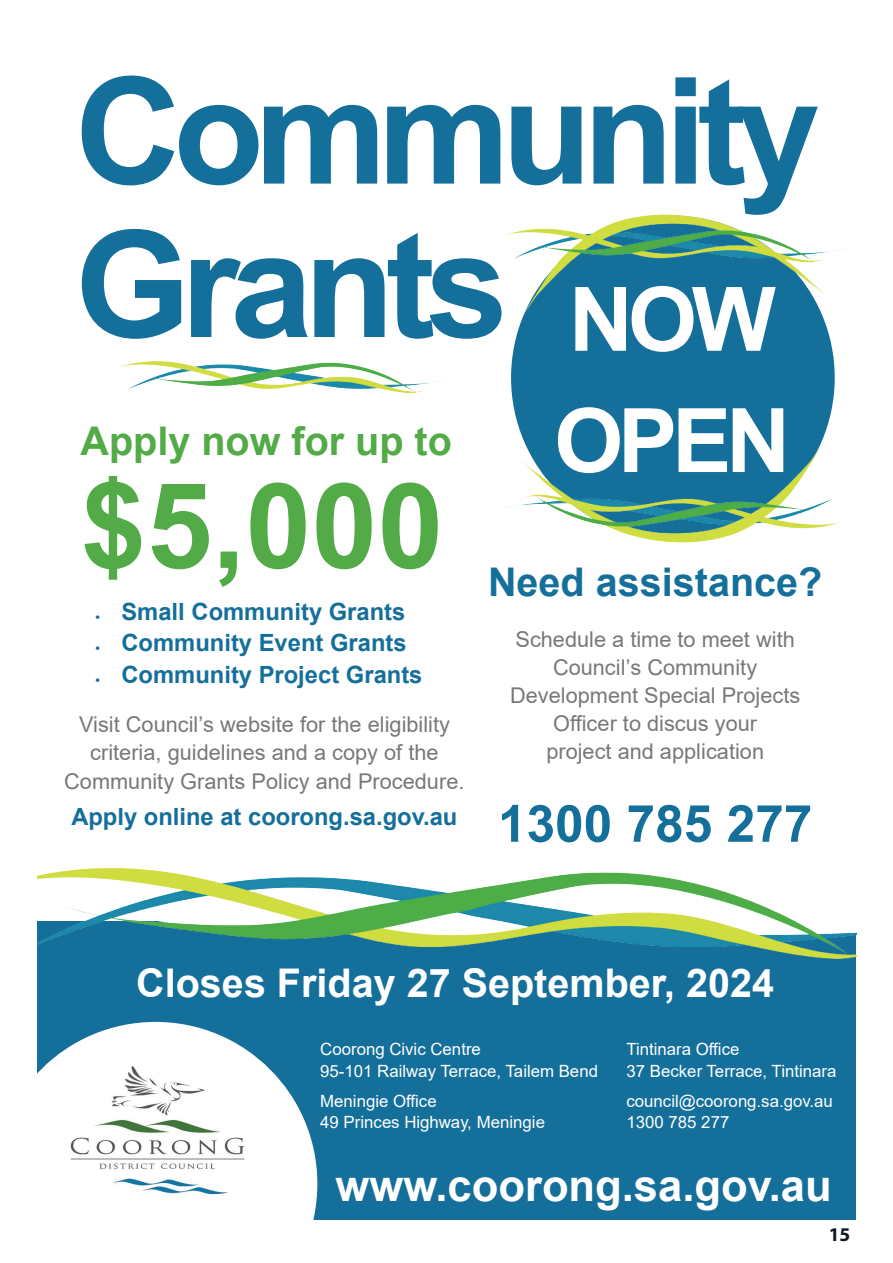
<style>
.page{position:relative;width:893px;height:1263px;background:#fff}
.page>*{position:absolute;margin:0;border:0;box-sizing:border-box;transform-origin:0 0}
.t1{font:700 148.35px/153.4px "Arial";letter-spacing:-.06em;color:#156f9b}
.t2{font:700 118.8px "Arial";color:#52ab46}
.t3{font:700 89.1px/121.2px "Arial";letter-spacing:-.06em;color:#fff}
.t4{font:700 51.45px "Arial";color:#156f9b}
.t5{font:700 43.5px "Arial";color:#fff}
.t6{font:700 39.6px "Arial";color:#fff}
.t7{font:700 39.6px "Arial";color:#156f9b}
.t8{font:700 39.6px "Arial";color:#52ab46}
.t9{font:700 23.7px "Arial";color:#156f9b}
.t10{font:21.75px/28.2px "Arial";color:#76787b;text-align:center}
.t11{font:700 19.5px "Myriad Pro";color:#101a21}
.t12{font:16.8px/21.8px "Arial";color:#fff}
</style>
<div class="page">
<div style="left:38px;top:921px;width:818px;height:299px;background:#156f9b"></div>
<svg style="left:37px;top:1022px;width:280px;height:198px;fill:#fff"></svg>
<div style="left:511px;top:216px;width:324px;height:323px;background:#156f9b;border-radius:50%"></div>
<img style="left:506px;top:416px;width:336px;height:127px">
<img style="left:61px;top:1059px;width:195px;height:145px">
<img style="left:505px;top:214px;width:337px;height:127px">
<img style="left:37px;top:868px;width:819px;height:121px">
<img style="left:118px;top:361px;width:326px;height:32px">
<h1 class="t1" style="left:75px;top:56px;width:747px">Community<br>Grants</h1>
<h3 class="t3" style="left:554px;top:260px;width:238px">NOW<br>OPEN</h3>
<h3 class="t8" style="left:81px;top:413px;width:373px">Apply now for up to</h3>
<h2 class="t2" style="left:80px;top:442px;width:365px">$5,000</h2>
<p class="t9" style="left:95px;top:595px;width:311px">• Small Community Grants</p>
<p class="t9" style="left:95px;top:626px;width:313px">• Community Event Grants</p>
<p class="t9" style="left:95px;top:658px;width:329px">• Community Project Grants</p>
<p class="t10" style="left:64px;top:710px;width:402px">Visit Council’s website for the eligibility criteria, guidelines and a copy of the<br>Community Grants Policy and Procedure.</p>
<p class="t9" style="left:71px;top:800px;width:388px">Apply online at coorong.sa.gov.au</p>
<h3 class="t7" style="left:488px;top:554px;width:336px">Need assistance?</h3>
<p class="t10" style="left:510px;top:625px;width:292px">Schedule a time to meet with<br>Council’s Community<br>Development Special Projects<br>Officer to discus your<br>project and application</p>
<h3 class="t4" style="left:498px;top:787px;width:316px">1300 785 277</h3>
<h3 class="t6" style="left:136px;top:955px;width:639px">Closes Friday 27 September, 2024</h3>
<p class="t12" style="left:320px;top:1038px;width:279px">Coorong Civic Centre<br>95-101 Railway Terrace, Tailem Bend</p>
<p class="t12" style="left:320px;top:1090px;width:227px">Meningie Office<br>49 Princes Highway, Meningie</p>
<p class="t12" style="left:626px;top:1038px;width:212px">Tintinara Office<br>37 Becker Terrace, Tintinara</p>
<p class="t12" style="left:626px;top:1090px;width:208px">council@coorong.sa.gov.au<br>1300 785 277</p>
<h3 class="t5" style="left:336px;top:1155px;width:498px">www.coorong.sa.gov.au</h3>
<p class="t11" style="left:829px;top:1221px;width:23px">15</p>
</div>
